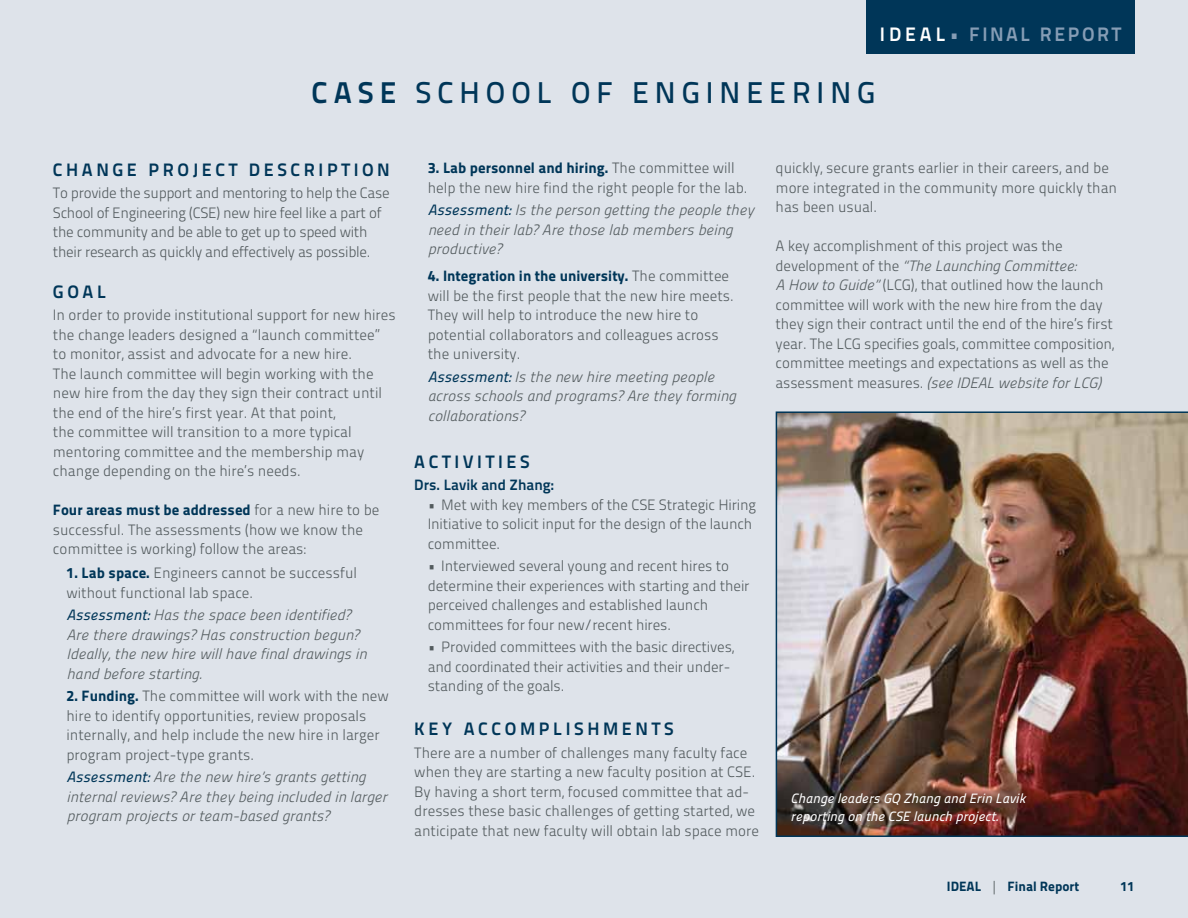
<style>
.page{position:relative;width:1188px;height:918px;background:#dee3ea}
.page>*{position:absolute;margin:0;border:0;box-sizing:border-box;transform-origin:0 0}
.t1{font:30px "Titillium Text 25 L 600 wt";letter-spacing:.2em;color:#003658}
.t2{font:19.5px "Titillium Text 25 L 800 wt";letter-spacing:.13em;color:#869db5}
.t3{font:18px "Titillium Text 25 L 800 wt";letter-spacing:.2em;color:#003658}
.t4{font:15px/19.5px "Titillium Maps 26 L 250 wt";color:#525a5d}
.t5{font:15px/19.5px "Titillitalic 250 wt";color:#525a5d}
.t6{font:15px/19.5px "Titillium Maps 26 L 250 wt";letter-spacing:-.02em;color:#525a5d}
.t7{font:15px "Titillium Maps 26 L 999 wt";color:#003658}
.t8{font:15px "Titillium Text 25 L 800 wt";color:#003658}
.t9{font:13.5px/18px "Titillitalic 500 wt";color:#fff}
.t10{font:13.5px "Titillium Maps 26 L 999 wt";color:#003658}
.s1{color:#fff}
.s2{font-family:"Titillium Text 25 L 800 wt"}
.s3{font-family:"Titillium Maps 26 L 250 wt";color:#525a5d}
.s4{font-family:"Titillium Maps 26 L 999 wt";color:#003658}
.s5{font-family:"Titillitalic 500 wt";color:#003658}
.s6{font-family:"Titillium Maps 26 L 250 wt"}
.s7{font-family:"Titillitalic 250 wt"}
</style>
<div class="page">
<div style="left:866px;top:0;width:269px;height:54px;background:#003658"></div>
<img style="left:776px;top:411px;width:412px;height:426px">
<h2 class="t2" style="left:880px;top:19px;width:243px"><span class="s1">IDEAL</span>• FINAL REPORT</h2>
<h1 class="t1" style="left:312px;top:70px;width:150px"><span class="s2">CASE</span> SCHOOL</h1>
<h1 class="t1" style="left:571px;top:70px;width:21px">OF</h1>
<h1 class="t1" style="left:632px;top:70px;width:245px">ENGINEERING</h1>
<p class="t3" style="left:53px;top:155px;width:338px">CH ANGE PROJECT DESC RIPTION</p>
<p class="t6" style="left:53px;top:182px;width:338px">To provide the support and mentoring to help the Case School of Engineering (CSE) new hire feel like a part of the community and be able to get up to speed with their research as quickly and effectively as possible.</p>
<p class="t3" style="left:53px;top:277px;width:14px">GOAL</p>
<p class="t4" style="left:53px;top:304px;width:344px">In order to provide institutional support for new hires the change leaders designed a “launch committee” to monitor, assist and advocate for a new hire.<br>The launch committee will begin working with the new hire from the day they sign their contract until the end of the hire’s first year. At that point,<br>the committee will transition to a more typical mentoring committee and the membership may change depending on the hire’s needs.</p>
<p class="t7" style="left:53px;top:498px;width:328px">Four areas must be addressed <span class="s3">for a new hire to be</span></p>
<p class="t4" style="left:53px;top:519px;width:312px">successful. The assessments (how we know the committee is working) follow the areas:</p>
<p class="t4" style="left:66px;top:562px;width:292px"><span class="s4">1. Lab space.</span> Engineers cannot be successful without functional lab space.</p>
<p class="t5" style="left:66px;top:604px;width:302px"><span class="s5">Assessment:</span> Has the space been identified?<br>Are there drawings? Has construction begun?<br>Ideally, the new hire will have final drawings in hand before starting.</p>
<p class="t4" style="left:66px;top:685px;width:324px"><span class="s4">2. Funding.</span> The committee will work with the new hire to identify opportunities, review proposals internally, and help include the new hire in larger program project-type grants.</p>
<p class="t5" style="left:66px;top:766px;width:322px"><span class="s5">Assessment:</span> Are the new hire’s grants getting internal reviews? Are they being included in larger program projects or team-based grants?</p>
<p class="t7" style="left:428px;top:156px;width:308px">3. Lab personnel and hiring. <span class="s3">The committee will</span></p>
<p class="t4" style="left:428px;top:177px;width:321px">help the new hire find the right people for the lab.</p>
<p class="t5" style="left:428px;top:199px;width:328px"><span class="s5">Assessment:</span> Is the person getting the people they need in their lab? Are those lab members being productive?</p>
<p class="t7" style="left:428px;top:264px;width:303px">4. Integration in the university. <span class="s3">The committee</span></p>
<p class="t4" style="left:428px;top:285px;width:308px">will be the first people that the new hire meets.<br>They will help to introduce the new hire to potential collaborators and colleagues across the university.</p>
<p class="t5" style="left:428px;top:366px;width:310px"><span class="s5">Assessment:</span> Is the new hire meeting people across schools and programs? Are they forming collaborations?</p>
<p class="t3" style="left:414px;top:448px;width:117px">ACTIVITIES</p>
<p class="t8" style="left:414px;top:474px;width:141px">DRS. LAVIK AND ZHANG:</p>
<p class="t4" style="left:428px;top:494px;width:330px">• Met with key members of the CSE Strategic Hiring<br>Initiative to solicit input for the design of the launch committee.</p>
<p class="t4" style="left:428px;top:556px;width:323px">• Interviewed several young and recent hires to determine their experiences with starting and their perceived challenges and established launch committees for four new/recent hires.</p>
<p class="t4" style="left:428px;top:637px;width:308px">• Provided committees with the basic directives, and coordinated their activities and their under&shy;standing of the goals.</p>
<p class="t3" style="left:414px;top:715px;width:261px">KEY ACCOMPLISHMENTS</p>
<p class="t4" style="left:414px;top:742px;width:346px">There are a number of challenges many faculty face when they are starting a new faculty position at CSE.<br>By having a short term, focused committee that ad&shy;dresses these basic challenges of getting started, we anticipate that new faculty will obtain lab space more</p>
<p class="t4" style="left:776px;top:157px;width:343px">quickly, secure grants earlier in their careers, and be more integrated in the community more quickly than has been usual.</p>
<p class="t4" style="left:776px;top:235px;width:289px">A key accomplishment of this project was the</p>
<p class="t5" style="left:776px;top:255px;width:302px"><span class="s6">development of the</span> “The Launching Committee:</p>
<p class="t4" style="left:776px;top:274px;width:340px"><span class="s7">A How to Guide”</span> (LCG), that outlined how the launch committee will work with the new hire from the day they sign their contract until the end of the hire’s first year. The LCG specifies goals, committee composition, committee meetings and expectations as well as the</p>
<p class="t5" style="left:776px;top:372px;width:327px"><span class="s6">assessment measures.</span> (see IDEAL website for LCG)</p>
<p class="t9" style="left:791px;top:789px;width:237px">Change leaders GQ Zhang and Erin Lavik reporting on the CSE launch project.</p>
<p class="t10" style="left:947px;top:876px;width:134px">IDEAL <span class="s3">|</span> Final Report</p>
<p class="t10" style="left:1120px;top:876px;width:16px">11</p>
</div>
